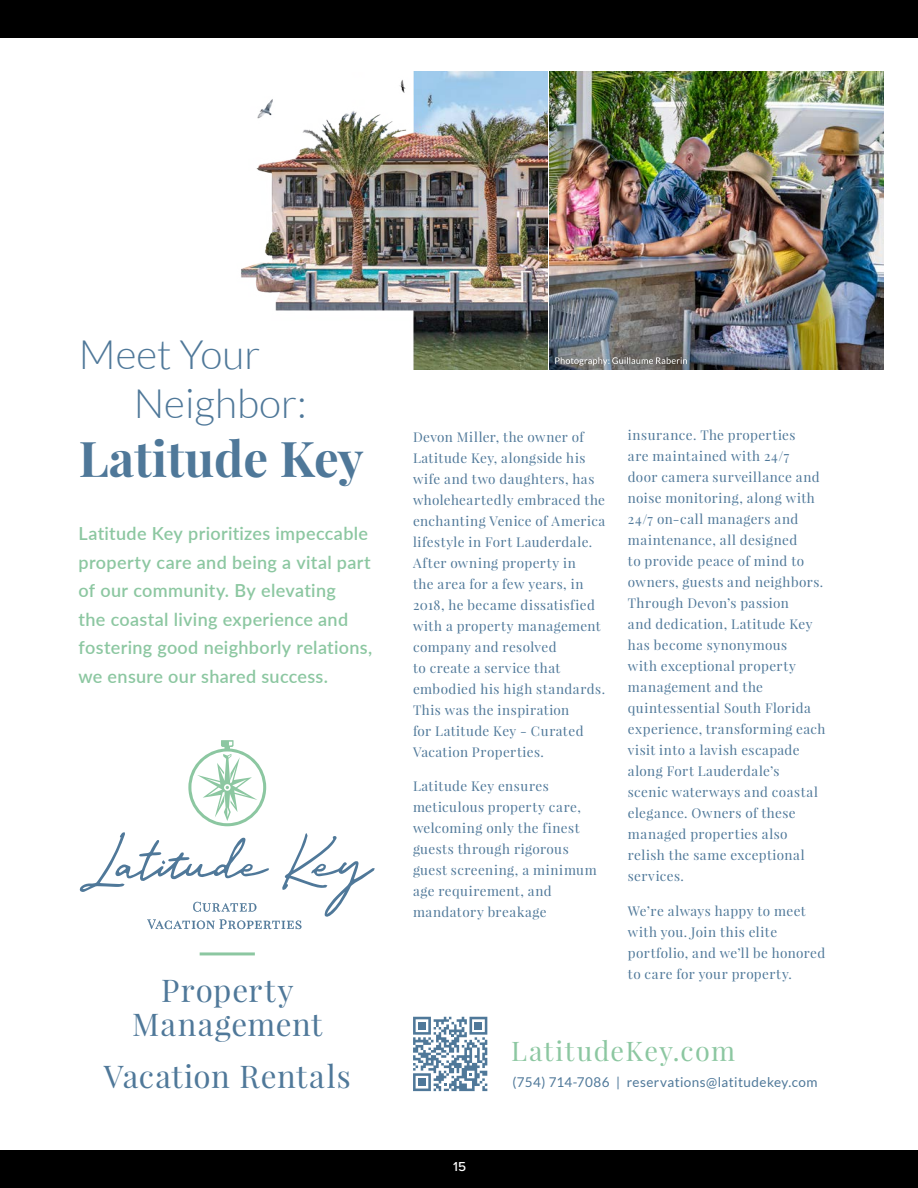
<style>
.page{position:relative;width:918px;height:1188px;background:#fff}
.page>*{position:absolute;margin:0;border:0;box-sizing:border-box;transform-origin:0 0}
.t1{font:700 49.2px "Playfair Display";color:#4f7899}
.t2{font:300 40.5px/48.6px "Lato";color:#4f7899}
.t3{font:31.35px/34.2px "Playfair Display";letter-spacing:.025em;color:#4f7899;text-align:center}
.t4{font:27px "Playfair Display";letter-spacing:.05em;color:#8cc7a1}
.t5{font:600 18px/28.5px "Lato";letter-spacing:.02em;color:#8cc7a1}
.t6{font:13.5px/21px "Playfair Display";letter-spacing:.03em;color:#4f7899}
.t7{font:13.5px "Lato";letter-spacing:.03em;color:#4f7899}
.t8{font:500 13.5px "Proxima Nova";color:#fff}
</style>
<div class="page">
<div style="left:0;top:1150px;width:918px;height:38px;background:#000"></div>
<div style="left:0;top:0;width:918px;height:38px;background:#000"></div>
<svg style="left:79px;top:832px;width:296px;height:97px"></svg>
<svg style="left:188px;top:740px;width:78px;height:86px"></svg>
<hr style="left:200px;top:952px;width:55px;height:3px;background:#8cc7a1">
<img style="left:241px;top:71px;width:306px;height:299px">
<img style="left:241px;top:97px;width:43px;height:30px">
<img style="left:550px;top:71px;width:333px;height:299px">
<svg style="left:413px;top:1017px;width:74px;height:74px"></svg>
<div style="left:418px;top:1078px;width:8px;height:8px;background:#4f7899"></div>
<div style="left:475px;top:1022px;width:7px;height:8px;background:#4f7899"></div>
<div style="left:418px;top:1022px;width:8px;height:7px;background:#4f7899"></div>
<hr style="left:344px;top:71px;width:33px;height:1px;background:#fff">
<svg style="left:555px;top:357px;width:132px;height:9px"></svg>
<h2 class="t2" style="left:134px;top:331px;width:175px;text-indent:-55px">Meet Your<br>Neighbor:</h2>
<h1 class="t1" style="left:79px;top:428px;width:286px">Latitude Key</h1>
<h3 class="t5" style="left:79px;top:519px;width:295px">Latitude Key prioritizes impeccable property care and being a vital part of our community. By elevating<br>the coastal living experience and fostering good neighborly relations, we ensure our shared success.</h3>
<h3 class="t3" style="left:132px;top:973px;width:192px">Property<br>Management</h3>
<h3 class="t3" style="left:104px;top:1059px;width:249px">Vacation Rentals</h3>
<p class="t6" style="left:413px;top:426px;width:194px">Devon Miller, the owner of<br>Latitude Key, alongside his wife and two daughters, has wholeheartedly embraced the enchanting Venice of America lifestyle in Fort Lauderdale.<br>After owning property in<br>the area for a few years, in<br>2018, he became dissatisfied with a property management company and resolved<br>to create a service that embodied his high standards.<br>This was the inspiration<br>for Latitude Key - Curated<br>Vacation Properties.</p>
<p class="t6" style="left:413px;top:776px;width:185px">Latitude Key ensures meticulous property care, welcoming only the finest guests through rigorous guest screening, a minimum age requirement, and mandatory breakage</p>
<p class="t6" style="left:628px;top:424px;width:199px">insurance. The properties<br>are maintained with 24/7<br>door camera surveillance and noise monitoring, along with<br>24/7 on-call managers and maintenance, all designed<br>to provide peace of mind to owners, guests and neighbors.<br>Through Devon’s passion<br>and dedication, Latitude Key has become synonymous<br>with exceptional property management and the quintessential South Florida experience, transforming each visit into a lavish escapade along Fort Lauderdale’s<br>scenic waterways and coastal elegance. Owners of these managed properties also relish the same exceptional services.</p>
<p class="t6" style="left:628px;top:900px;width:199px">We’re always happy to meet with you. Join this elite portfolio, and we’ll be honored to care for your property.</p>
<h3 class="t4" style="left:511px;top:1034px;width:225px">LatitudeKey.com</h3>
<p class="t8" style="left:453px;top:1157px;width:14px">15</p>
<p class="t7" style="left:512px;top:1075px;width:307px">(754) 714-7086 | reservations@latitudekey.com</p>
</div>
